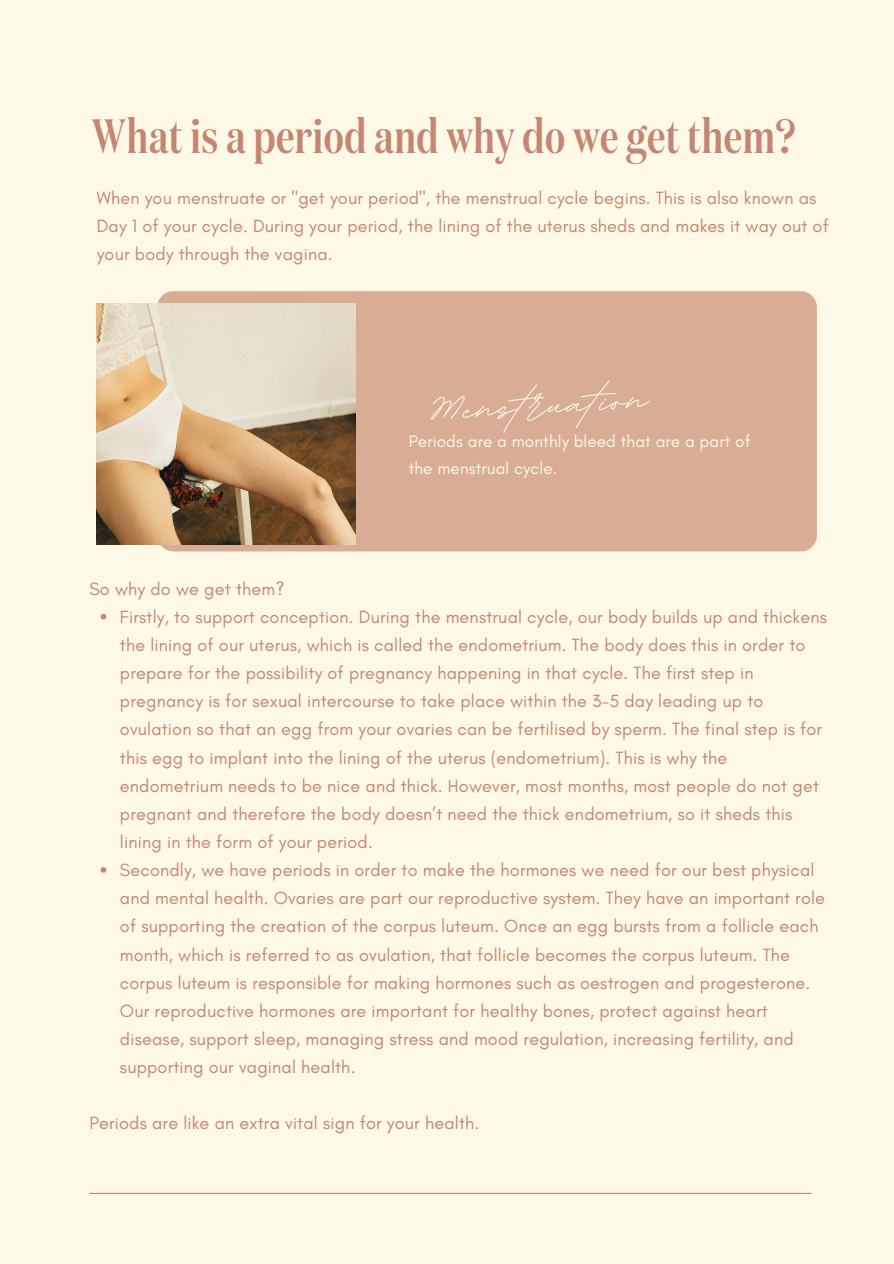
<style>
.page{position:relative;width:894px;height:1264px;background:#fff}
.page>*{position:absolute;margin:0;border:0;box-sizing:border-box;transform-origin:0 0}
.t1{font:700 67.35px "BD Script";color:#fef8e7}
.t2{font:500 48px "Domaine Display Cd";letter-spacing:.01em;color:#c48672}
.t3{font:18px/28.2px "Glacial Indifference";letter-spacing:.01em;color:#c48672}
.t4{font:17.1px/27.3px "Glacial Indifference";letter-spacing:.005em;color:#fef8e7}
</style>
<div class="page">
<div style="left:0;top:0;width:893px;height:1263px;background:#fef8e7"></div>
<div style="left:157px;top:291px;width:659px;height:260px;background:#d9ac95;border-radius:16px"></div>
<img style="left:97px;top:304px;width:258px;height:241px">
<svg style="left:101px;top:614px;width:5px;height:5px"></svg>
<svg style="left:101px;top:867px;width:5px;height:5px"></svg>
<hr style="left:89px;top:1192px;width:722px;height:1px;background:#c48672">
<p class="t2" style="left:92px;top:103px;width:705px">What is a period and why do we get them?</p>
<h2 class="t3" style="left:97px;top:183px;width:733px">When you menstruate or "get your period", the menstrual cycle begins. This is also known as<br>Day 1 of your cycle. During your period, the lining of the uterus sheds and makes it way out of your body through the vagina.</h2>
<p class="t1" style="left:421px;top:366px;width:225px;rotate:-3deg">Menstruation</p>
<p class="t4" style="left:408px;top:427px;width:343px">Periods are a monthly bleed that are a part of the menstrual cycle.</p>
<p class="t3" style="left:89px;top:574px;width:196px">So why do we get them?</p>
<h1 class="t3" style="left:120px;top:602px;width:708px">Firstly, to support conception. During the menstrual cycle, our body builds up and thickens the lining of our uterus, which is called the endometrium. The body does this in order to prepare for the possibility of pregnancy happening in that cycle. The first step in pregnancy is for sexual intercourse to take place within the 3-5 day leading up to ovulation so that an egg from your ovaries can be fertilised by sperm. The final step is for this egg to implant into the lining of the uterus (endometrium). This is why the endometrium needs to be nice and thick. However, most months, most people do not get pregnant and therefore the body doesn’t need the thick endometrium, so it sheds this lining in the form of your period.</h1>
<p class="t3" style="left:120px;top:855px;width:706px">Secondly, we have periods in order to make the hormones we need for our best physical and mental health. Ovaries are part our reproductive system. They have an important role of supporting the creation of the corpus luteum. Once an egg bursts from a follicle each month, which is referred to as ovulation, that follicle becomes the corpus luteum. The corpus luteum is responsible for making hormones such as oestrogen and progesterone.<br>Our reproductive hormones are important for healthy bones, protect against heart disease, support sleep, managing stress and mood regulation, increasing fertility, and supporting our vaginal health.</p>
<p class="t3" style="left:89px;top:1108px;width:391px">Periods are like an extra vital sign for your health.</p>
</div>
